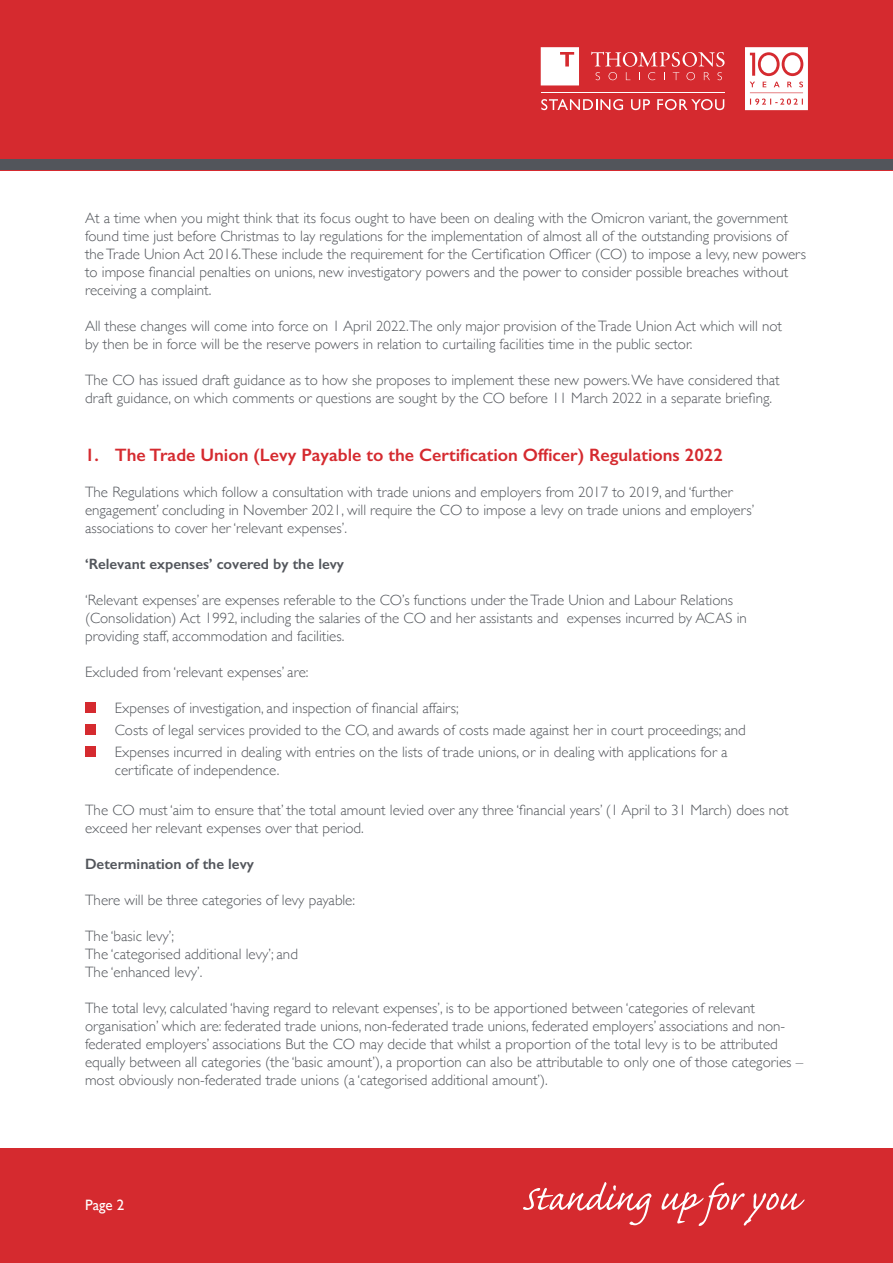
<style>
.page{position:relative;width:893px;height:1263px;background:#fff}
.page>*{position:absolute;margin:0;border:0;box-sizing:border-box;transform-origin:0 0}
.t1{font:600 18px "Gill Sans";color:#d52a2f}
.t2{font:300 15px/18px "Gill Sans";color:#52555b}
.t3{font:600 15px "Gill Sans";color:#52555b}
.t4{font:15px "Gill Sans";color:#fff}
</style>
<div class="page">
<div style="left:0;top:1148px;width:893px;height:115px;background:#d52a2f"></div>
<svg style="left:523px;top:1182px;width:281px;height:44px"></svg>
<div style="left:0;top:0;width:893px;height:170px;background:#d52a2f"></div>
<div style="left:0;top:159px;width:893px;height:11px;background:#52555b"></div>
<div style="left:85px;top:702px;width:11px;height:11px;background:#d52a2f"></div>
<div style="left:85px;top:724px;width:11px;height:11px;background:#d52a2f"></div>
<div style="left:85px;top:746px;width:11px;height:11px;background:#d52a2f"></div>
<svg style="left:541px;top:47px;width:267px;height:64px"></svg>
<div style="left:761px;top:55px;width:16px;height:18px;background:#fff;border-radius:50%"></div>
<div style="left:784px;top:55px;width:16px;height:18px;background:#fff;border-radius:50%"></div>
<p class="t2" style="left:85px;top:208px;width:723px">At a time when you might think that its focus ought to have been on dealing with the Omicron variant, the government found time just before Christmas to lay regulations for the implementation of almost all of the outstanding provisions of the Trade Union Act 2016.These include the requirement for the Certification Officer (CO) to impose a levy, new powers to impose financial penalties on unions, new investigatory powers and the power to consider possible breaches without receiving a complaint.</p>
<p class="t2" style="left:85px;top:316px;width:698px">All these changes will come into force on 1 April 2022.The only major provision of the Trade Union Act which will not by then be in force will be the reserve powers in relation to curtailing facilities time in the public sector.</p>
<p class="t2" style="left:85px;top:370px;width:696px">The CO has issued draft guidance as to how she proposes to implement these new powers. We have considered that draft guidance, on which comments or questions are sought by the CO before 11 March 2022 in a separate briefing.</p>
<p class="t1" style="left:85px;top:444px;width:639px">1. The Trade Union (Levy Payable to the Certification Officer) Regulations 2022</p>
<p class="t2" style="left:85px;top:482px;width:671px">The Regulations which follow a consultation with trade unions and employers from 2017 to 2019, and ‘further engagement’ concluding in November 2021, will require the CO to impose a levy on trade unions and employers’ associations to cover her ‘relevant expenses’.</p>
<p class="t3" style="left:85px;top:554px;width:261px">‘Relevant expenses’ covered by the levy</p>
<p class="t2" style="left:85px;top:590px;width:663px">‘Relevant expenses’ are expenses referable to the CO’s functions under the Trade Union and Labour Relations (Consolidation) Act 1992, including the salaries of the CO and her assistants and expenses incurred by ACAS in providing staff, accommodation and facilities.</p>
<p class="t2" style="left:85px;top:662px;width:225px">Excluded from ‘relevant expenses’ are:</p>
<p class="t2" style="left:115px;top:696px;width:632px;line-height:22.2px">Expenses of investigation, and inspection of financial affairs;<br>Costs of legal services provided to the CO, and awards of costs made against her in court proceedings; and<br>Expenses incurred in dealing with entries on the lists of trade unions, or in dealing with applications for a</p>
<p class="t2" style="left:115px;top:760px;width:166px">certificate of independence.</p>
<p class="t2" style="left:85px;top:801px;width:705px">The CO must ‘aim to ensure that’ the total amount levied over any three ‘financial years’ (1 April to 31 March) does not exceed her relevant expenses over that period.</p>
<p class="t3" style="left:85px;top:855px;width:170px">Determination of the levy</p>
<p class="t2" style="left:85px;top:891px;width:272px">There will be three categories of levy payable:</p>
<p class="t2" style="left:85px;top:927px;width:214px">The ‘basic levy’;<br>The ‘categorised additional levy’; and<br>The ‘enhanced levy’.</p>
<p class="t2" style="left:85px;top:999px;width:720px">The total levy, calculated ‘having regard to relevant expenses’, is to be apportioned between ‘categories of relevant organisation’ which are: federated trade unions, non-federated trade unions, federated employers’ associations and non&shy;federated employers’ associations But the CO may decide that whilst a proportion of the total levy is to be attributed equally between all categories (the ‘basic amount’), a proportion can also be attributable to only one of those categories – most obviously non-federated trade unions (a ‘categorised additional amount’).</p>
<p class="t4" style="left:85px;top:1196px;width:41px">Page 2</p>
</div>
